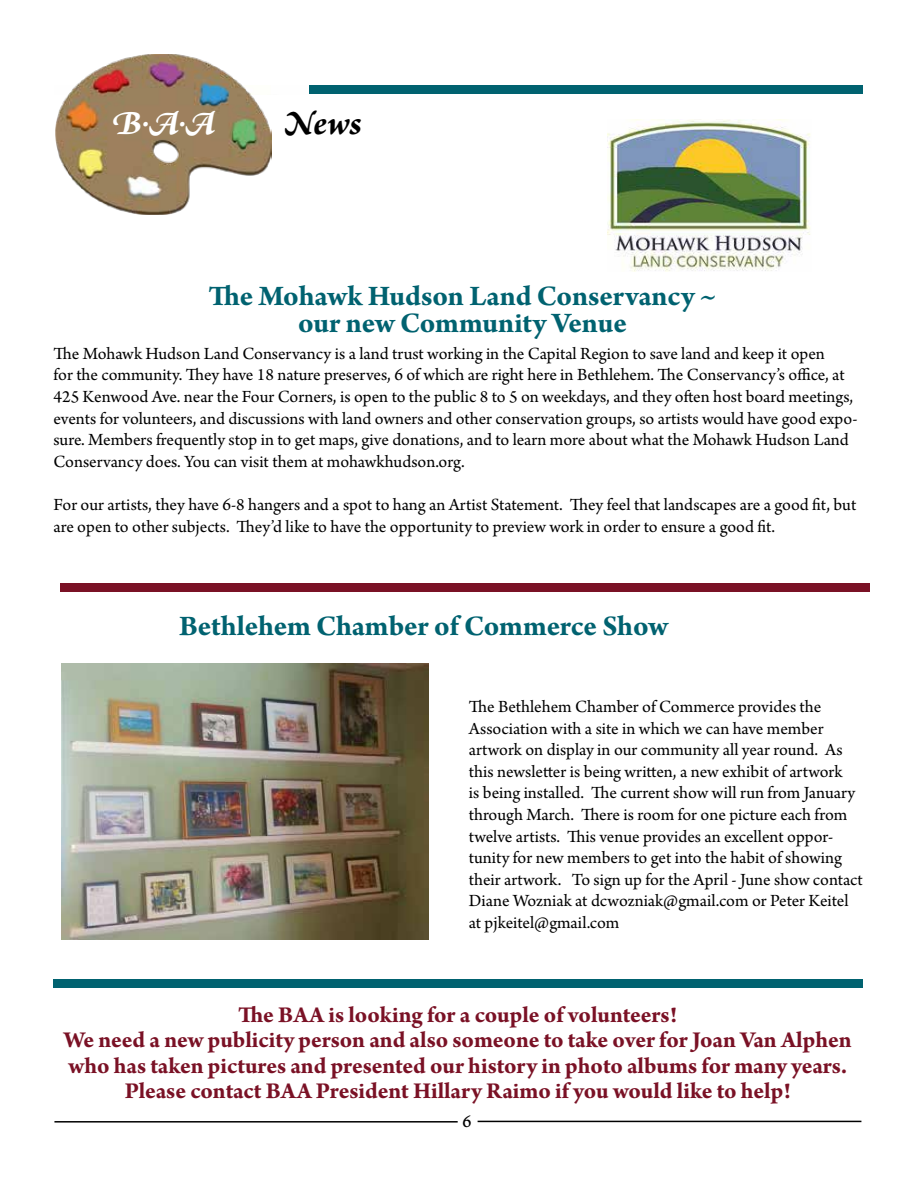
<style>
.page{position:relative;width:918px;height:1188px;background:#fff}
.page>*{position:absolute;margin:0;border:0;box-sizing:border-box;transform-origin:0 0}
.t1{font:italic 700 36px "Arno Pro";color:#fff}
.t2{font:italic 700 36px "Arno Pro";color:#000}
.t3{font:700 30px/27px "Arno Pro";letter-spacing:-.005em;color:#006270;text-align:center}
.t4{font:700 24px/25.5px "Arno Pro";letter-spacing:-.005em;color:#7a1125;text-align:center}
.t5{font:18px/21.6px "Arno Pro";color:#000}
.t6{font:18px "Arno Pro Caption";color:#000}
</style>
<div class="page">
<div style="left:54px;top:979px;width:809px;height:8px;background:#006270"></div>
<hr style="left:54px;top:1121px;width:404px;height:2px;background:#000">
<hr style="left:478px;top:1121px;width:383px;height:1px;background:#000">
<div style="left:54px;top:85px;width:808px;height:9px;background:#006270"></div>
<img style="left:54px;top:85px;width:254px;height:9px">
<img style="left:55px;top:54px;width:216px;height:161px">
<img style="left:62px;top:664px;width:367px;height:275px">
<div style="left:60px;top:583px;width:810px;height:8px;background:#7a1125"></div>
<img style="left:608px;top:120px;width:203px;height:152px">
<h1 class="t1" style="left:112px;top:102px;width:106px">B.A.A</h1>
<h1 class="t2" style="left:284px;top:102px;width:80px">News</h1>
<h2 class="t3" style="left:209px;top:284px;width:509px">The Mohawk Hudson Land Conservancy ~ our new Community Venue</h2>
<p class="t5" style="left:54px;top:344px;width:806px">The Mohawk Hudson Land Conservancy is a land trust working in the Capital Region to save land and keep it open<br>for the community. They have 18 nature preserves, 6 of which are right here in Bethlehem. The Conservancy’s office, at 425 Kenwood Ave. near the Four Corners, is open to the public 8 to 5 on weekdays, and they often host board meetings, events for volunteers, and discussions with land owners and other conservation groups, so artists would have good expo&shy;sure. Members frequently stop in to get maps, give donations, and to learn more about what the Mohawk Hudson Land Conservancy does. You can visit them at mohawkhudson.org.</p>
<p class="t5" style="left:54px;top:495px;width:804px">For our artists, they have 6-8 hangers and a spot to hang an Artist Statement. They feel that landscapes are a good fit, but are open to other subjects. They’d like to have the opportunity to preview work in order to ensure a good fit.</p>
<h2 class="t3" style="left:179px;top:614px;width:491px">Bethlehem Chamber of Commerce Show</h2>
<p class="t5" style="left:469px;top:697px;width:396px">The Bethlehem Chamber of Commerce provides the Association with a site in which we can have member artwork on display in our community all year round. As this newsletter is being written, a new exhibit of artwork<br>is being installed. The current show will run from January through March. There is room for one picture each from twelve artists. This venue provides an excellent oppor&shy;tunity for new members to get into the habit of showing their artwork. To sign up for the April - June show contact Diane Wozniak at dcwozniak@gmail.com or Peter Keitel at pjkeitel@gmail.com</p>
<p class="t4" style="left:64px;top:1003px;width:789px">The BAA is looking for a couple of volunteers!<br>We need a new publicity person and also someone to take over for Joan Van Alphen who has taken pictures and presented our history in photo albums for many years.<br>Please contact BAA President Hillary Raimo if you would like to help!</p>
<p class="t6" style="left:462px;top:1111px;width:10px">6</p>
</div>
